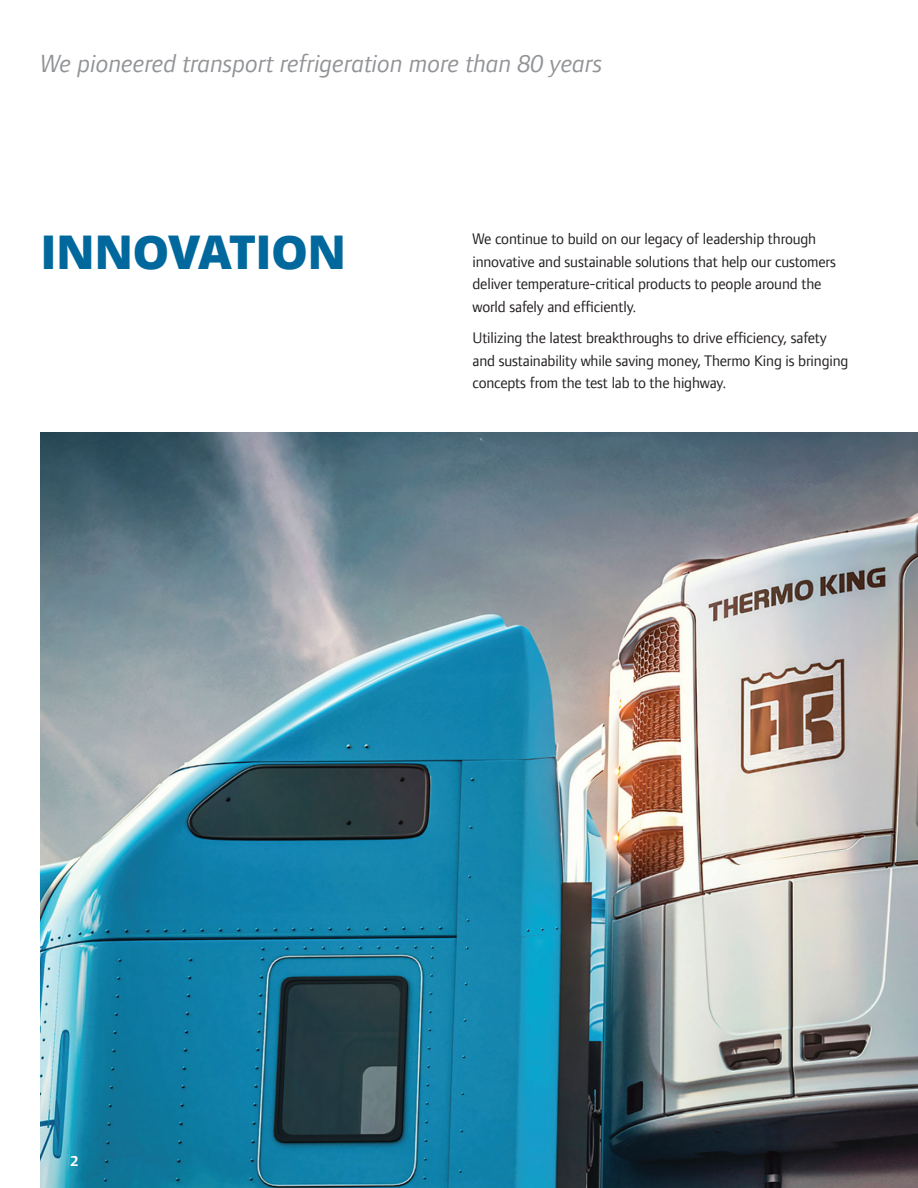
<style>
.page{position:relative;width:918px;height:1188px;background:#fff}
.page>*{position:absolute;margin:0;border:0;box-sizing:border-box;transform-origin:0 0}
.t1{font:800 46.5px "Open Sans";letter-spacing:-.015em;color:#00689c}
.t2{font:italic 25.5px "Foundry Form Sans";color:#919396}
.t3{font:15.75px/22.5px "Foundry Form Sans";letter-spacing:-.01em;color:#231f20}
.t4{font:700 15px "Foundry Form Sans";color:#fff}
</style>
<div class="page">
<img style="left:40px;top:432px;width:878px;height:756px">
<h2 class="t2" style="left:40px;top:49px;width:564px">We pioneered transport refrigeration more than 80 years</h2>
<h1 class="t1" style="left:40px;top:217px;width:307px">INNOVATION</h1>
<p class="t3" style="left:472px;top:228px;width:365px">We continue to build on our legacy of leadership through innovative and sustainable solutions that help our customers deliver temperature-critical products to people around the world safely and efficiently.</p>
<p class="t3" style="left:472px;top:327px;width:377px">Utilizing the latest breakthroughs to drive efficiency, safety and sustainability while saving money, Thermo King is bringing concepts from the test lab to the highway.</p>
<p class="t4" style="left:70px;top:1153px;width:9px">2</p>
</div>
